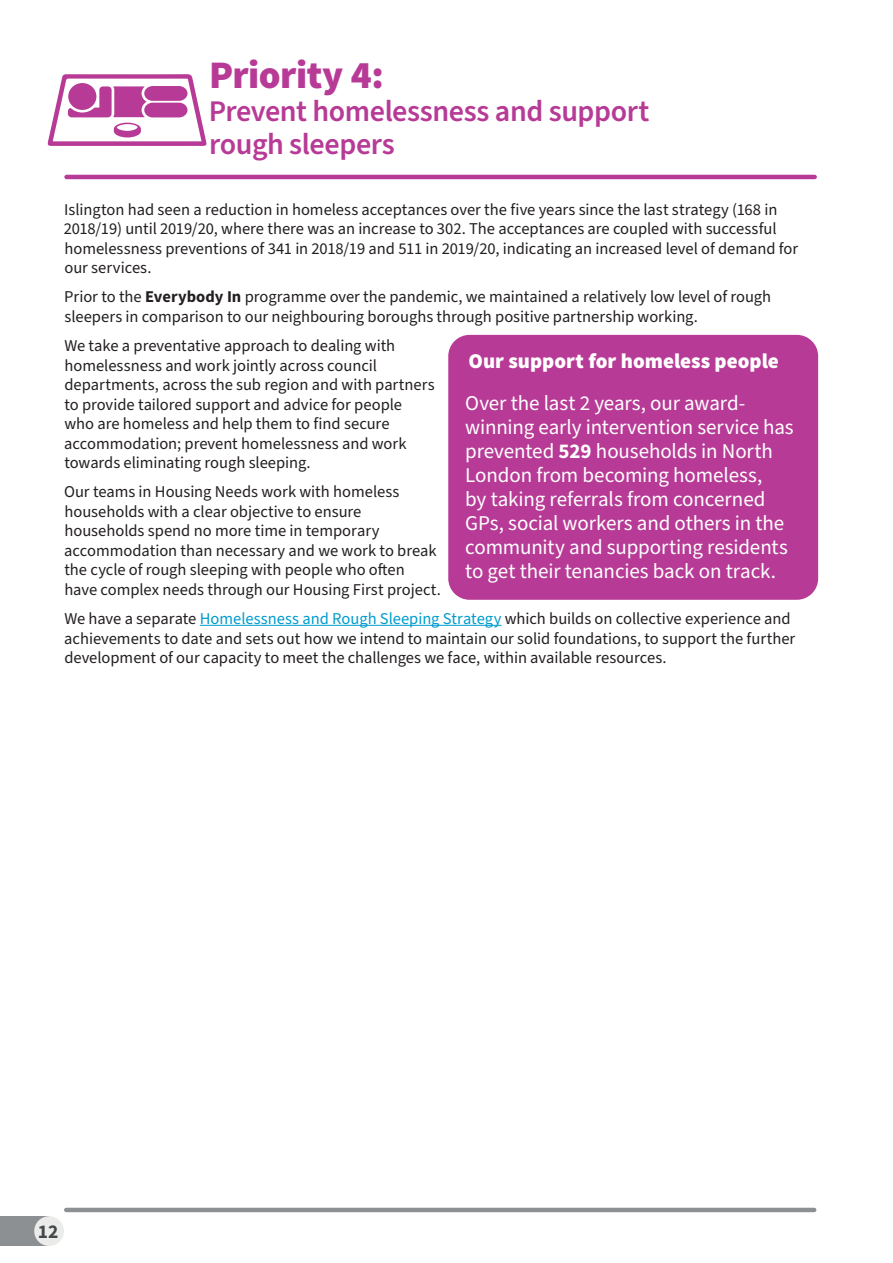
<style>
.page{position:relative;width:893px;height:1263px;background:#fff}
.page>*{position:absolute;margin:0;border:0;box-sizing:border-box;transform-origin:0 0}
.t1{font:900 39px "Source Sans Pro";letter-spacing:-.015em;color:#b73b96}
.t2{font:600 30px/33px "Source Sans Pro";letter-spacing:-.015em;color:#b73b96}
.t3{font:21px/24px "Source Sans Pro";letter-spacing:-.005em;color:#fff}
.t4{font:900 21px "Source Sans Pro";color:#fff}
.t5{font:700 19.5px "Source Sans Pro";color:#44484b}
.t6{font:16.5px/19.5px "Source Sans Pro";color:#231f20}
.s1{font-weight:700}
.s2{color:#009cce}
</style>
<div class="page">
<div style="left:0;top:1216px;width:49px;height:30px;background:#8c9092"></div>
<div style="left:34px;top:1216px;width:30px;height:30px;background:#ebebea;border-radius:50%"></div>
<hr style="left:66px;top:1208px;width:748px;height:4px;background:#8c9092">
<hr style="left:67px;top:175px;width:748px;height:4px;background:#b73b96">
<hr style="left:200px;top:625px;width:301px;height:1px;background:#009cce">
<svg style="left:47px;top:74px;width:160px;height:72px"></svg>
<div style="left:448px;top:335px;width:370px;height:265px;background:#b73b96;border-radius:21px"></div>
<h2 class="t1" style="left:209px;top:49px;width:176px">Priority 4:</h2>
<h2 class="t2" style="left:209px;top:95px;width:442px">Prevent homelessness and support rough sleepers</h2>
<p class="t6" style="left:64px;top:200px;width:736px">Islington had seen a reduction in homeless acceptances over the five years since the last strategy (168 in 2018/19) until 2019/20, where there was an increase to 302. The acceptances are coupled with successful homelessness preventions of 341 in 2018/19 and 511 in 2019/20, indicating an increased level of demand for our services.</p>
<p class="t6" style="left:64px;top:288px;width:708px">Prior to the <span class="s1">Everybody In</span> programme over the pandemic, we maintained a relatively low level of rough sleepers in comparison to our neighbouring boroughs through positive partnership working.</p>
<p class="t6" style="left:64px;top:336px;width:372px">We take a preventative approach to dealing with homelessness and work jointly across council departments, across the sub region and with partners to provide tailored support and advice for people who are homeless and help them to find secure accommodation; prevent homelessness and work towards eliminating rough sleeping.</p>
<p class="t6" style="left:64px;top:483px;width:378px">Our teams in Housing Needs work with homeless households with a clear objective to ensure households spend no more time in temporary accommodation than necessary and we work to break the cycle of rough sleeping with people who often have complex needs through our Housing First project.</p>
<p class="t6" style="left:64px;top:609px;width:732px">We have a separate <span class="s2">Homelessness and Rough Sleeping Strategy</span> which builds on collective experience and achievements to date and sets out how we intend to maintain our solid foundations, to support the further development of our capacity to meet the challenges we face, within available resources.</p>
<p class="t4" style="left:468px;top:347px;width:312px">Our support for homeless people</p>
<p class="t3" style="left:465px;top:391px;width:330px">Over the last 2 years, our award&shy;winning early intervention service has prevented <span class="s1">529</span> households in North London from becoming homeless,<br>by taking referrals from concerned GPs, social workers and others in the community and supporting residents to get their tenancies back on track.</p>
<p class="t5" style="left:38px;top:1219px;width:22px">12</p>
</div>
